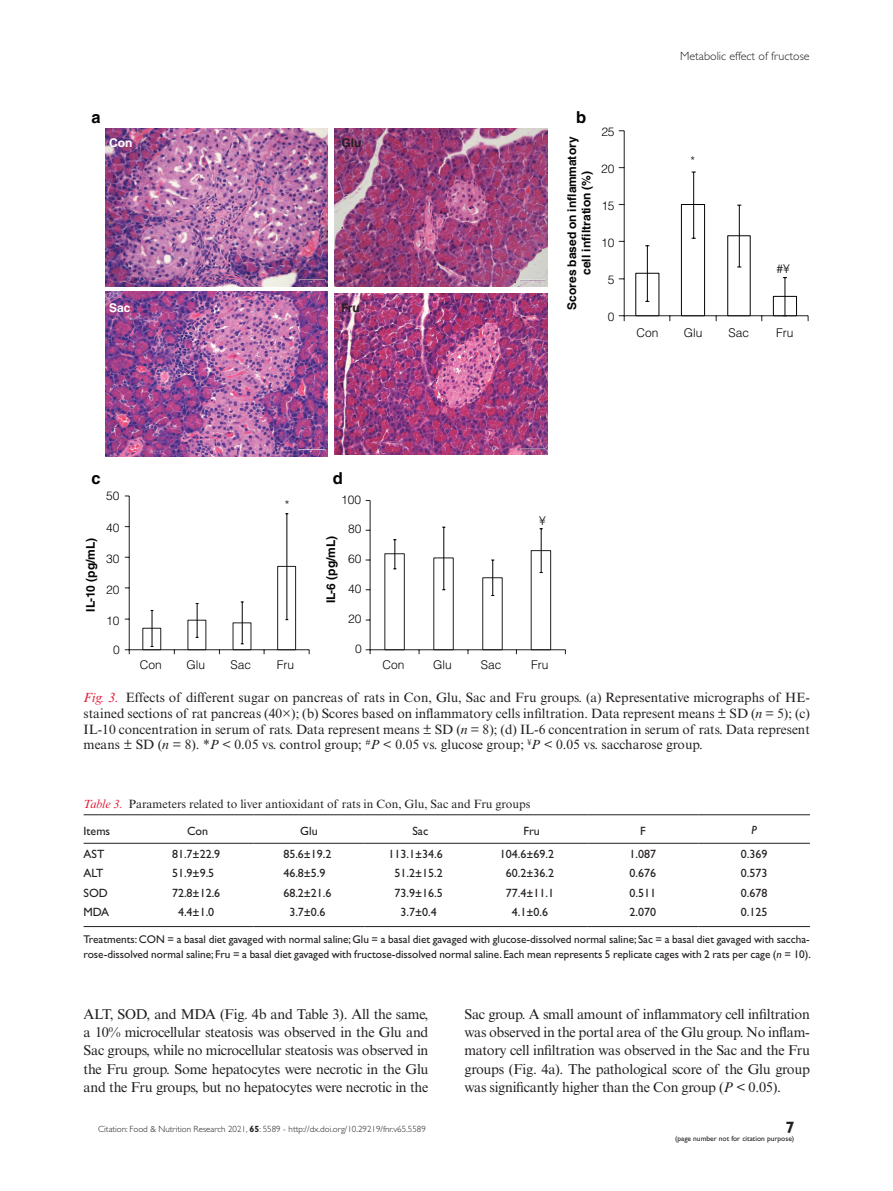
<style>
.page{position:relative;width:893px;height:1191px;background:#fff}
.page>*{position:absolute;margin:0;border:0;box-sizing:border-box;transform-origin:0 0}
.t1{font:700 16.5px "Helvetica LT Std";color:#040503}
.t2{font:700 16.5px "Gill Sans Std";color:#231f20}
.TX{font:14.25px/18.3px "Times New Roman MT Std";letter-spacing:-.02em;color:#231f20;text-align:justify}
.FC{font:13.5px/15.8px "Times New Roman MT Std";color:#231f20;text-align:justify}
.TB{font:12px "Gill Sans Std";color:#231f20}
.t3{font:300 12px "Helvetica LT Std";color:#040503}
.TT{font:12px "Times New Roman MT Std";color:#231f20}
.t4{font:700 12px/14.4px "Helvetica LT Std";color:#040503;text-align:center}
.t5{font:300 12px "Gill Sans Std";color:#231f20}
.TCH{font:12px "Gill Sans Std";color:#231f20}
.t6{font:700 12px "Helvetica LT Std";color:#fff}
.t7{font:700 12px "Helvetica LT Std";letter-spacing:-.005em;color:#231f20}
.TCH-2{font:italic 12px "Gill Sans Std";color:#231f20}
.TFN{font:11.25px/15px "Gill Sans Std";color:#231f20}
.t8{font:300 9px "Gill Sans Std";color:#231f20}
.t9{font:7.5px "Gill Sans Std";color:#231f20}
.s1{font-style:italic;color:#e51836}
.s2{font-style:italic}
.s3{font-weight:700}
</style>
<div class="page">
<img style="left:106px;top:128px;width:221px;height:159px">
<img style="left:334px;top:128px;width:213px;height:159px">
<img style="left:106px;top:291px;width:221px;height:165px">
<img style="left:334px;top:293px;width:213px;height:162px">
<hr style="left:287px;top:514px;width:1px;height:105px;background:#040503">
<hr style="left:129px;top:496px;width:1px;height:154px;background:#231f20">
<hr style="left:129px;top:649px;width:180px;height:1px;background:#231f20">
<svg style="left:142px;top:565px;width:154px;height:89px"></svg>
<svg style="left:125px;top:649px;width:5px;height:5px"></svg>
<hr style="left:395px;top:539px;width:1px;height:30px;background:#040503">
<hr style="left:444px;top:527px;width:1px;height:63px;background:#040503">
<hr style="left:541px;top:529px;width:1px;height:43px;background:#040503">
<hr style="left:370px;top:500px;width:1px;height:150px;background:#231f20">
<hr style="left:370px;top:649px;width:195px;height:1px;background:#231f20">
<svg style="left:384px;top:550px;width:167px;height:104px"></svg>
<svg style="left:366px;top:649px;width:5px;height:5px"></svg>
<hr style="left:693px;top:172px;width:1px;height:66px;background:#040503">
<hr style="left:624px;top:131px;width:1px;height:185px;background:#231f20">
<hr style="left:624px;top:315px;width:184px;height:1px;background:#231f20">
<svg style="left:635px;top:204px;width:162px;height:117px"></svg>
<svg style="left:619px;top:315px;width:6px;height:6px"></svg>
<hr style="left:84px;top:814px;width:58px;height:1px;background:#231f20">
<hr style="left:142px;top:814px;width:111px;height:1px;background:#231f20">
<hr style="left:253px;top:814px;width:112px;height:1px;background:#231f20">
<hr style="left:365px;top:814px;width:111px;height:1px;background:#231f20">
<hr style="left:476px;top:814px;width:111px;height:1px;background:#231f20">
<hr style="left:587px;top:814px;width:112px;height:1px;background:#231f20">
<hr style="left:699px;top:814px;width:111px;height:1px;background:#231f20">
<hr style="left:84px;top:843px;width:58px;height:1px;background:#231f20">
<hr style="left:142px;top:843px;width:111px;height:1px;background:#231f20">
<hr style="left:253px;top:843px;width:112px;height:1px;background:#231f20">
<hr style="left:365px;top:843px;width:111px;height:1px;background:#231f20">
<hr style="left:476px;top:843px;width:111px;height:1px;background:#231f20">
<hr style="left:587px;top:843px;width:112px;height:1px;background:#231f20">
<hr style="left:699px;top:843px;width:111px;height:1px;background:#231f20">
<hr style="left:84px;top:926px;width:58px;height:1px;background:#231f20">
<hr style="left:142px;top:926px;width:111px;height:1px;background:#231f20">
<hr style="left:253px;top:926px;width:112px;height:1px;background:#231f20">
<hr style="left:365px;top:926px;width:111px;height:1px;background:#231f20">
<hr style="left:476px;top:926px;width:111px;height:1px;background:#231f20">
<hr style="left:587px;top:926px;width:112px;height:1px;background:#231f20">
<hr style="left:699px;top:926px;width:111px;height:1px;background:#231f20">
<p class="t1" style="left:92px;top:107px;width:11px">a</p>
<p class="t1" style="left:576px;top:107px;width:12px">b</p>
<p class="t6" style="left:109px;top:136px;width:25px">Con</p>
<p class="t7" style="left:341px;top:136px;width:22px">Glu</p>
<p class="t6" style="left:109px;top:300px;width:23px">Sac</p>
<p class="t7" style="left:341px;top:300px;width:20px">Fru</p>
<p class="t4" style="left:565px;top:310px;width:174px;rotate:-90deg">Scores based on inflammatory cell infiltration (%)</p>
<p class="t3" style="left:601px;top:124px;width:15px">25</p>
<p class="t3" style="left:601px;top:161px;width:15px">20</p>
<p class="t3" style="left:601px;top:198px;width:15px">15</p>
<p class="t3" style="left:601px;top:235px;width:15px">10</p>
<p class="t3" style="left:608px;top:272px;width:8px">5</p>
<p class="t3" style="left:608px;top:309px;width:8px">0</p>
<p class="t5" style="left:680px;top:50px;width:131px">Metabolic effect of fructose</p>
<p class="t3" style="left:690px;top:153px;width:6px">*</p>
<p class="t3" style="left:776px;top:261px;width:15px">#¥</p>
<p class="t3" style="left:636px;top:325px;width:24px">Con</p>
<p class="t3" style="left:684px;top:325px;width:20px">Glu</p>
<p class="t3" style="left:729px;top:325px;width:22px">Sac</p>
<p class="t3" style="left:776px;top:325px;width:19px">Fru</p>
<p class="t1" style="left:92px;top:468px;width:11px">c</p>
<p class="t1" style="left:333px;top:468px;width:12px">d</p>
<p class="t3" style="left:106px;top:488px;width:15px">50</p>
<p class="t3" style="left:285px;top:497px;width:6px">*</p>
<p class="t3" style="left:341px;top:492px;width:21px">100</p>
<p class="t3" style="left:106px;top:520px;width:15px">40</p>
<p class="t3" style="left:348px;top:521px;width:15px">80</p>
<p class="t4" style="left:83px;top:611px;width:75px;rotate:-90deg">IL-10 (pg/mL)</p>
<p class="t4" style="left:324px;top:603px;width:69px;rotate:-90deg">IL-6 (pg/mL)</p>
<p class="t3" style="left:106px;top:551px;width:15px">30</p>
<p class="t3" style="left:106px;top:582px;width:15px">20</p>
<p class="t3" style="left:106px;top:613px;width:15px">10</p>
<p class="t3" style="left:113px;top:642px;width:8px">0</p>
<p class="t3" style="left:140px;top:657px;width:24px">Con</p>
<p class="t3" style="left:186px;top:657px;width:20px">Glu</p>
<p class="t3" style="left:230px;top:657px;width:22px">Sac</p>
<p class="t3" style="left:277px;top:657px;width:19px">Fru</p>
<p class="t3" style="left:348px;top:551px;width:15px">60</p>
<p class="t3" style="left:348px;top:581px;width:15px">40</p>
<p class="t3" style="left:348px;top:611px;width:15px">20</p>
<p class="t3" style="left:355px;top:641px;width:8px">0</p>
<p class="t3" style="left:539px;top:514px;width:8px">¥</p>
<p class="t3" style="left:383px;top:657px;width:24px">Con</p>
<p class="t3" style="left:433px;top:657px;width:20px">Glu</p>
<p class="t3" style="left:481px;top:657px;width:22px">Sac</p>
<p class="t3" style="left:531px;top:657px;width:19px">Fru</p>
<p class="FC" style="left:84px;top:690px;width:728px"><span class="s1">Fig. 3.</span> Effects of different sugar on pancreas of rats in Con, Glu, Sac and Fru groups. (a) Representative micrographs of HE&shy;stained sections of rat pancreas (40×); (b) Scores based on inflammatory cells infiltration. Data represent means ± SD (<span class="s2">n</span> = 5); (c)<br>IL-10 concentration in serum of rats. Data represent means ± SD (<span class="s2">n</span> = 8); (d) IL-6 concentration in serum of rats. Data represent means ± SD (<span class="s2">n</span> = 8). *<span class="s2">P</span> &lt; 0.05 vs. control group; <sup>#</sup><span class="s2">P</span> &lt; 0.05 vs. glucose group; <sup>¥</sup><span class="s2">P</span> &lt; 0.05 vs. saccharose group.</p>
<p class="TT" style="left:84px;top:797px;width:448px"><span class="s1">Table 3.</span> Parameters related to liver antioxidant of rats in Con, Glu, Sac and Fru groups</p>
<p class="TCH" style="left:84px;top:824px;width:28px">Items</p>
<p class="TCH" style="left:187px;top:824px;width:23px">Con</p>
<p class="TCH" style="left:300px;top:824px;width:19px">Glu</p>
<p class="TCH" style="left:412px;top:824px;width:17px">Sac</p>
<p class="TCH" style="left:523px;top:824px;width:18px">Fru</p>
<p class="TCH" style="left:640px;top:824px;width:7px">F</p>
<p class="TCH-2" style="left:752px;top:823px;width:7px">P</p>
<p class="TB" style="left:84px;top:846px;width:22px">AST</p>
<p class="TB" style="left:172px;top:846px;width:50px">81.7±22.9</p>
<p class="TB" style="left:283px;top:846px;width:50px">85.6±19.2</p>
<p class="TB" style="left:389px;top:846px;width:56px">113.1±34.6</p>
<p class="TB" style="left:500px;top:846px;width:56px">104.6±69.2</p>
<p class="TB" style="left:630px;top:846px;width:28px">1.087</p>
<p class="TB" style="left:741px;top:846px;width:28px">0.369</p>
<p class="TB" style="left:84px;top:866px;width:21px">ALT</p>
<p class="TB" style="left:172px;top:866px;width:44px">51.9±9.5</p>
<p class="TB" style="left:283px;top:866px;width:44px">46.8±5.9</p>
<p class="TB" style="left:395px;top:866px;width:50px">51.2±15.2</p>
<p class="TB" style="left:506px;top:866px;width:50px">60.2±36.2</p>
<p class="TB" style="left:630px;top:866px;width:28px">0.676</p>
<p class="TB" style="left:741px;top:866px;width:28px">0.573</p>
<p class="TB" style="left:84px;top:885px;width:26px">SOD</p>
<p class="TB" style="left:172px;top:885px;width:50px">72.8±12.6</p>
<p class="TB" style="left:283px;top:885px;width:50px">68.2±21.6</p>
<p class="TB" style="left:395px;top:885px;width:50px">73.9±16.5</p>
<p class="TB" style="left:506px;top:885px;width:50px">77.4±11.1</p>
<p class="TB" style="left:630px;top:885px;width:28px">0.511</p>
<p class="TB" style="left:741px;top:885px;width:28px">0.678</p>
<p class="TB" style="left:84px;top:905px;width:27px">MDA</p>
<p class="TB" style="left:178px;top:905px;width:38px">4.4±1.0</p>
<p class="TB" style="left:289px;top:905px;width:38px">3.7±0.6</p>
<p class="TB" style="left:401px;top:905px;width:38px">3.7±0.4</p>
<p class="TB" style="left:512px;top:905px;width:38px">4.1±0.6</p>
<p class="TB" style="left:630px;top:905px;width:28px">2.070</p>
<p class="TB" style="left:741px;top:905px;width:28px">0.125</p>
<p class="TFN" style="left:84px;top:932px;width:729px">Treatments: CON = a basal diet gavaged with normal saline; Glu = a basal diet gavaged with glucose-dissolved normal saline; Sac = a basal diet gavaged with saccha&shy;rose-dissolved normal saline; Fru = a basal diet gavaged with fructose-dissolved normal saline. Each mean represents 5 replicate cages with 2 rats per cage (<span class="s2">n</span> = 10).</p>
<p class="TX" style="left:84px;top:1004px;width:346px">ALT, SOD, and MDA (Fig. 4b and Table 3). All the same, a 10% microcellular steatosis was observed in the Glu and Sac groups, while no microcellular steatosis was observed in the Fru group. Some hepatocytes were necrotic in the Glu and the Fru groups, but no hepatocytes were necrotic in the</p>
<p class="TX" style="left:464px;top:1004px;width:347px">Sac group. A small amount of inflammatory cell infiltration was observed in the portal area of the Glu group. No inflam&shy;matory cell infiltration was observed in the Sac and the Fru groups (Fig. 4a). The pathological score of the Glu group was significantly higher than the Con group (<span class="s2">P</span> &lt; 0.05).</p>
<p class="t8" style="left:98px;top:1124px;width:329px">Citation: Food &amp; Nutrition Research 2021, <span class="s3">65</span>: 5589 - http://dx.doi.org/10.29219/fnr.v65.5589</p>
<p class="t2" style="left:785px;top:1118px;width:11px">7</p>
<p class="t9" style="left:675px;top:1134px;width:121px">(page number not for citation purpose)</p>
</div>
